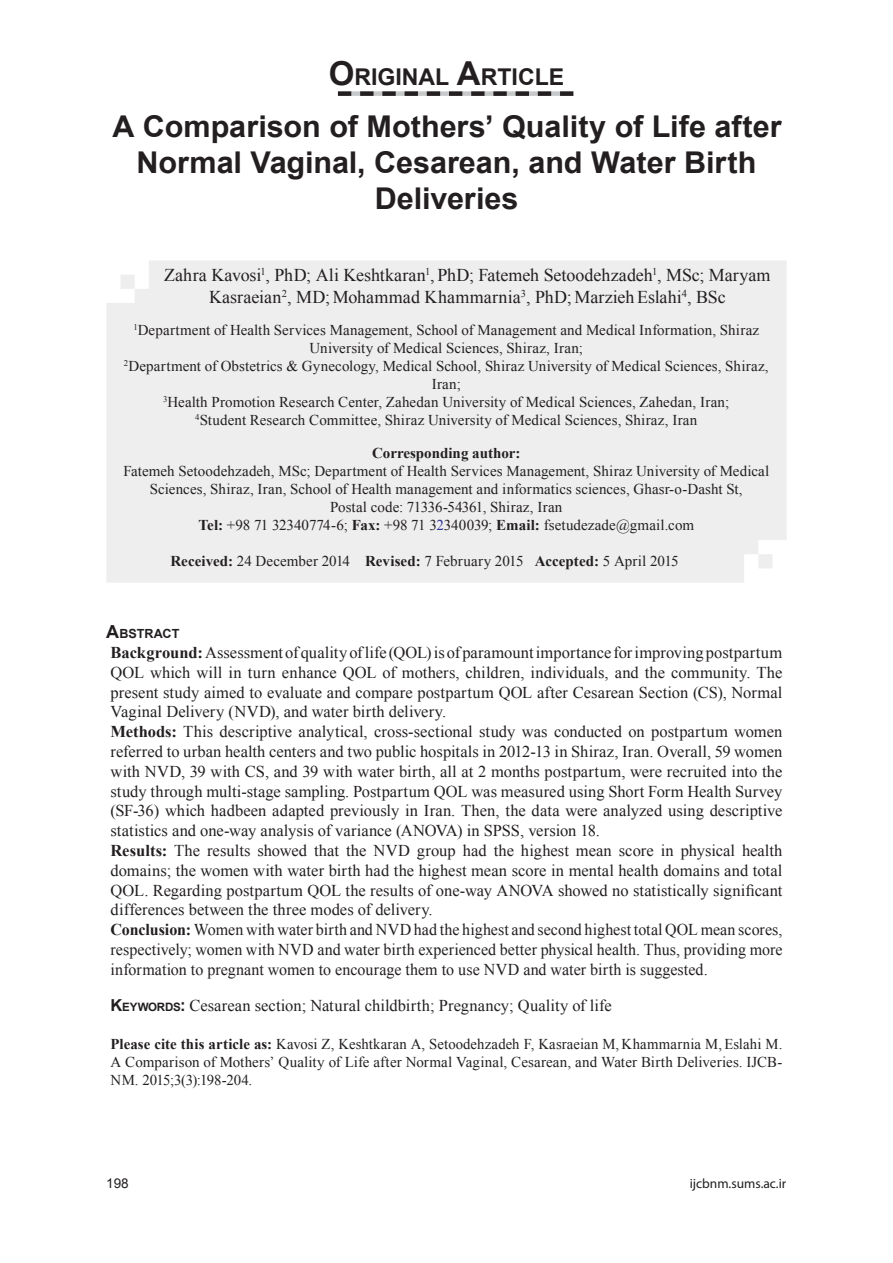
<style>
.page{position:relative;width:893px;height:1263px;background:#fff}
.page>*{position:absolute;margin:0;border:0;box-sizing:border-box;transform-origin:0 0}
.t1{font:700 30px/36px "Arial";color:#231f20;text-align:center}
.t2{font:700 23.1px "Arial";color:#231f20}
.t3{font:18px/21.6px "Times New Roman";color:#231f20;text-align:center}
.t4{font:16.5px/19.8px "Times New Roman";letter-spacing:.005em;color:#231f20}
.t5{font:15px/18px "Times New Roman";letter-spacing:.005em;color:#231f20;text-align:center}
.t6{font:700 15px "Times New Roman";color:#231f20}
.t7{font:13.5px "Myriad Pro";color:#231f20}
.t8{font:13.5px "Arial";color:#231f20}
.t9{font:700 12.6px "Arial";letter-spacing:-.005em;color:#231f20}
.s1{font-size:33px}
.s2{font-weight:700}
.s3{color:#323695}
.s4{font-size:18px}
.s5{font-family:"Arial";font-weight:700}
.s6{font-family:"Arial";font-weight:700;font-size:11.55px}
</style>
<div class="page">
<svg style="left:338px;top:91px;width:235px;height:5px"></svg>
<div style="left:106px;top:261px;width:681px;height:322px;background:#eeeeef"></div>
<h2 class="t2" style="left:329px;top:61px;width:237px"><span class="s1">O</span>RIGINAL <span class="s1">A</span>RTICLE</h2>
<h1 class="t1" style="left:112px;top:109px;width:671px">A Comparison of Mothers’ Quality of Life after<br>Normal Vaginal, Cesarean, and Water Birth<br>Deliveries</h1>
<p class="t3" style="left:164px;top:264px;width:608px">Zahra Kavosi<sup>1</sup>, PhD; Ali Keshtkaran<sup>1</sup>, PhD; Fatemeh Setoodehzadeh<sup>1</sup>, MSc; Maryam<br>Kasraeian<sup>2</sup>, MD;Mohammad Khammarnia<sup>3</sup>, PhD;MarziehEslahi<sup>4</sup>, BSc</p>
<p class="t5" style="left:124px;top:321px;width:646px"><sup>1</sup>Department of Health Services Management, School of Management and Medical Information, Shiraz University of Medical Sciences, Shiraz, Iran;<br><sup>2</sup>Department of Obstetrics &amp; Gynecology, Medical School, Shiraz University of Medical Sciences, Shiraz, Iran;<br><sup>3</sup>Health Promotion Research Center, Zahedan University of Medical Sciences, Zahedan, Iran;<br><sup>4</sup>Student Research Committee, Shiraz University of Medical Sciences, Shiraz, Iran</p>
<p class="t6" style="left:372px;top:442px;width:150px">Corresponding author:</p>
<p class="t5" style="left:123px;top:462px;width:647px">Fatemeh Setoodehzadeh, MSc; Department of Health Services Management, Shiraz University of Medical Sciences, Shiraz, Iran, School of Health management and informatics sciences, Ghasr-o-Dasht St,<br>Postal code: 71336-54361, Shiraz, Iran<br><span class="s2">Tel:</span> +98 71 32340774-6; <span class="s2">Fax:</span> +98 71 3<span class="s3">2</span>340039; <span class="s2">Email:</span> fsetudezade@gmail.com</p>
<p class="t5" style="left:170px;top:552px;width:510px"><span class="s2">Received:</span> 24 December 2014 <span class="s2">Revised:</span> 7 February 2015 <span class="s2">Accepted:</span> 5 April 2015</p>
<p class="t9" style="left:106px;top:625px;width:75px"><span class="s4">A</span>BSTRACT</p>
<p class="t4" style="left:111px;top:642px;width:673px"><span class="s2">Background:</span> Assessment of quality of life (QOL) is of paramount importance for improving postpartum QOL which will in turn enhance QOL of mothers, children, individuals, and the community. The present study aimed to evaluate and compare postpartum QOL after Cesarean Section (CS), Normal Vaginal Delivery (NVD), and water birth delivery.<br><span class="s2">Methods:</span> This descriptive analytical, cross-sectional study was conducted on postpartum women referred to urban health centers and two public hospitals in 2012-13 in Shiraz, Iran. Overall, 59 women with NVD, 39 with CS, and 39 with water birth, all at 2 months postpartum, were recruited into the study through multi-stage sampling. Postpartum QOL was measured using Short Form Health Survey (SF-36) which hadbeen adapted previously in Iran. Then, the data were analyzed using descriptive statistics and one-way analysis of variance (ANOVA) in SPSS, version 18.<br><span class="s2">Results:</span> The results showed that the NVD group had the highest mean score in physical health domains; the women with water birth had the highest mean score in mental health domains and total QOL. Regarding postpartum QOL the results of one-way ANOVA showed no statistically significant differences between the three modes of delivery.<br><span class="s2">Conclusion:</span> Women with water birth and NVD had the highest and second highest total QOL mean scores, respectively; women with NVD and water birth experienced better physical health. Thus, providing more information to pregnant women to encourage them to use NVD and water birth is suggested.</p>
<p class="t4" style="left:111px;top:995px;width:503px"><span class="s5">K</span><span class="s6">EYWORDS</span><span class="s5">:</span> Cesarean section; Natural childbirth; Pregnancy; Quality of life</p>
<p class="t5" style="left:111px;top:1034px;width:673px;text-align:justify"><span class="s2">Please cite this article as:</span> Kavosi Z, Keshtkaran A, Setoodehzadeh F, Kasraeian M, Khammarnia M, Eslahi M.<br>A Comparison of Mothers’ Quality of Life after Normal Vaginal, Cesarean, and Water Birth Deliveries. IJCB-NM. 2015;3(3):198-204.</p>
<p class="t8" style="left:106px;top:1174px;width:24px">198</p>
<p class="t7" style="left:690px;top:1175px;width:98px">ijcbnm.sums.ac.ir</p>
</div>
